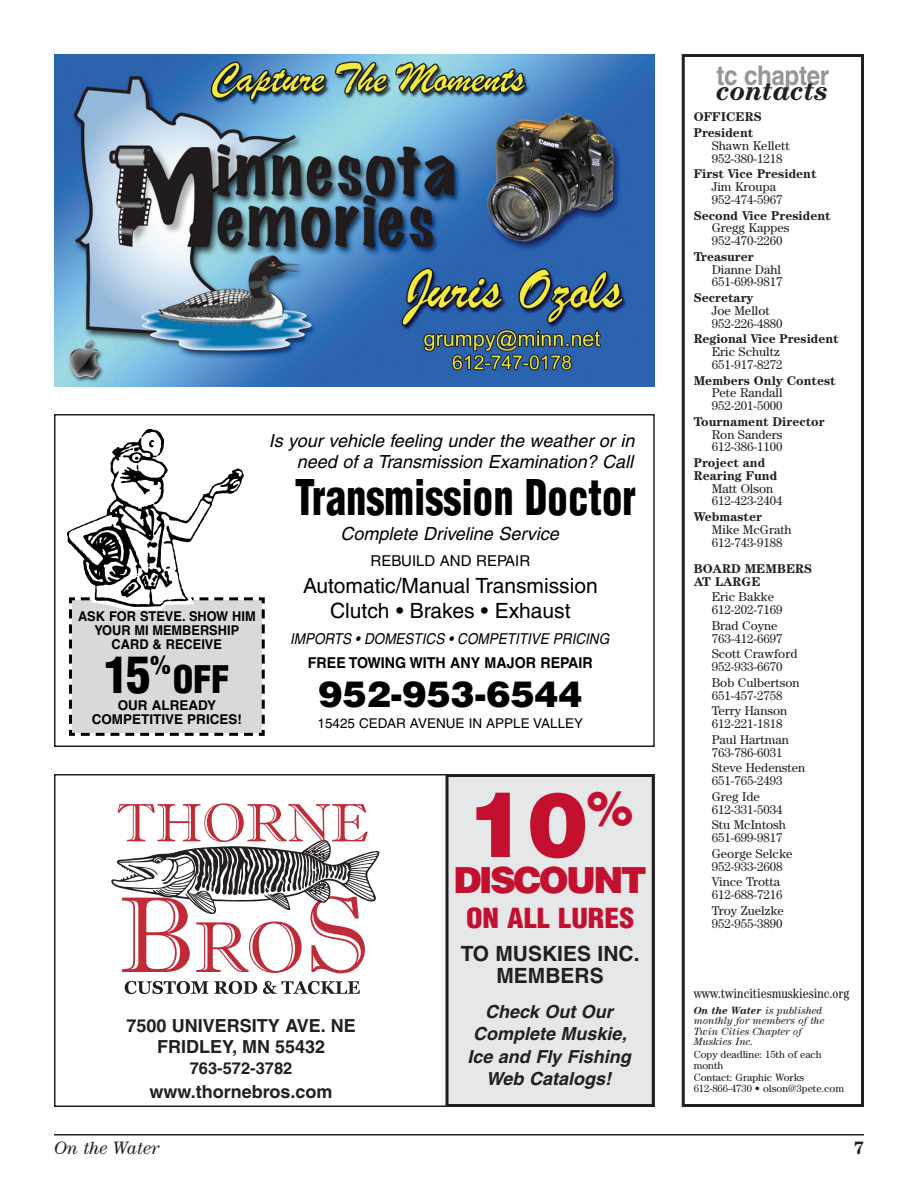
<style>
.page{position:relative;width:918px;height:1188px;background:#fff}
.page>*{position:absolute;margin:0;border:0;box-sizing:border-box;transform-origin:0 0}
.t1{font:900 90px "Helvetica";color:#c3102f}
.t2{font:49.5px "Helvetica Condensed Black+IWQMWX";color:#000}
.t3{font:48px "Helvetica Condensed Black+IWQMWX";color:#000;scale:.85 1}
.t4{font:37.2px "Helvetica Condensed Black+IWQMWX";color:#000}
.t5{font:36px "Helvetica Black+WKYNWI";color:#000}
.t6{font:900 36px "Helvetica";letter-spacing:-.075em;color:#c3102f}
.t7{font:900 condensed 27px "Helvetica";color:#c3102f;scale:1.1 1}
.t8{font:700 27px "Helvetica";letter-spacing:-.015em;color:#939598;scale:.9 1}
.t9{font:italic 700 27px "Century";color:#231f20}
.t10{font:21px/25.5px "Helvetica+KMFJQI";color:#000;text-align:center}
.t11{font:700 21px/22.5px "Helvetica";color:#231f20;text-align:center}
.t12{font:18px/21px "Helvetica Oblique+OUWGUK";color:#000;text-align:right}
.t13{font:italic 700 18px/22.5px "Helvetica";color:#231f20;text-align:center}
.t14{font:700 18px/21px "Helvetica";color:#231f20;text-align:center}
.t15{font:italic 18px "Century";color:#231f20}
.t16{font:700 18px "Century";color:#231f20}
.t17{font:700 16.5px "Helvetica";color:#231f20}
.t18{font:15px "Helvetica Oblique+OUWGUK";color:#000;scale:.9 1}
.t19{font:15px "Helvetica Bold+DJZXDE";color:#000;scale:.95 1}
.t20{font:15px "Helvetica+KMFJQI";color:#000}
.t21{font:13.5px/14.2px "Helvetica Bold+DJZXDE";color:#000;text-align:center;scale:.95 1}
.t22{font:13.5px "Helvetica+KMFJQI";color:#000}
.t23{font:condensed 13.5px "Century";color:#231f20}
.t24{font:13.5px/14.2px "Helvetica Bold+DJZXDE";color:#000;text-align:center}
.t25{font:12.75px/12.8px "Century";color:#231f20}
.t26{font:700 12.75px/12.8px "Century";color:#231f20}
.t27{font:10.5px/10.5px "Century";color:#231f20}
.t28{font:italic 10.5px/10.5px "Century";color:#231f20}
.s1{font-weight:700}
</style>
<div class="page">
<hr style="left:54px;top:1134px;width:810px;height:2px;background:#231f20">
<div style="left:682px;top:54px;width:182px;height:1053px;border:3px solid #231f20"></div>
<div style="left:69px;top:597px;width:196px;height:139px;background:#d9d9d9"></div>
<img style="left:67px;top:428px;width:181px;height:183px">
<div style="left:54px;top:414px;width:601px;height:333px;border:2px solid #231f20"></div>
<svg style="left:111px;top:803px;width:269px;height:170px"></svg>
<svg style="left:125px;top:981px;width:83px;height:13px"></svg>
<svg style="left:214px;top:981px;width:43px;height:13px"></svg>
<svg style="left:263px;top:981px;width:97px;height:13px"></svg>
<div style="left:448px;top:777px;width:204px;height:327px;background:#e6e7e9"></div>
<div style="left:446px;top:774px;width:209px;height:333px;border:3px solid #231f20"></div>
<img style="left:54px;top:54px;width:601px;height:333px">
<p class="t21" style="left:78px;top:610px;width:189px">ASK FOR STEVE. SHOW HIM<br>YOUR MI MEMBERSHIP<br>CARD &amp; RECEIVE</p>
<h2 class="t2" style="left:104px;top:644px;width:68px">15<sup>%</sup></h2>
<h3 class="t4" style="left:173px;top:656px;width:58px">OFF</h3>
<p class="t24" style="left:92px;top:699px;width:152px">OUR ALREADY<br>COMPETITIVE PRICES!</p>
<h3 class="t12" style="left:269px;top:432px;width:367px">Is your vehicle feeling under the weather or in need of a Transmission Examination? Call</h3>
<h3 class="t3" style="left:295px;top:467px;width:403px">Transmission Doctor</h3>
<h3 class="t12" style="left:341px;top:525px;width:220px">Complete Driveline Service</h3>
<p class="t20" style="left:371px;top:555px;width:161px">REBUILD AND REPAIR</p>
<h3 class="t10" style="left:303px;top:575px;width:296px">Automatic/Manual Transmission<br>Clutch • Brakes • Exhaust</h3>
<p class="t18" style="left:290px;top:633px;width:356px">IMPORTS • DOMESTICS • COMPETITIVE PRICING</p>
<p class="t19" style="left:308px;top:657px;width:301px">FREE TOWING WITH ANY MAJOR REPAIR</p>
<h3 class="t5" style="left:318px;top:670px;width:266px">952-953-6544</h3>
<p class="t22" style="left:318px;top:718px;width:267px">15425 CEDAR AVENUE IN APPLE VALLEY</p>
<h3 class="t14" style="left:126px;top:1017px;width:231px">7500 UNIVERSITY AVE. NE<br>FRIDLEY, MN 55432</h3>
<p class="t17" style="left:190px;top:1063px;width:104px">763-572-3782</p>
<h3 class="t14" style="left:150px;top:1083px;width:184px">www.thornebros.com</h3>
<h1 class="t1" style="left:468px;top:792px;width:167px">10<sup>%</sup></h1>
<h3 class="t6" style="left:453px;top:867px;width:195px">DISCOUNT</h3>
<h3 class="t7" style="left:466px;top:907px;width:154px">ON ALL LURES</h3>
<h3 class="t11" style="left:461px;top:944px;width:180px">TO MUSKIES INC.<br>MEMBERS</h3>
<h3 class="t13" style="left:467px;top:1002px;width:168px">Check Out Our<br>Complete Muskie,<br>Ice and Fly Fishing<br>Web Catalogs!</h3>
<h3 class="t8" style="left:716px;top:66px;width:127px">tc chapter</h3>
<h3 class="t9" style="left:717px;top:82px;width:114px">contacts</h3>
<p class="t26" style="left:694px;top:110px;width:70px;line-height:15.8px">OFFICERS<br>President</p>
<p class="t25" style="left:712px;top:140px;width:79px">Shawn Kellett<br>952-380-1218</p>
<p class="t26" style="left:694px;top:169px;width:124px">First Vice President</p>
<p class="t25" style="left:712px;top:182px;width:72px">Jim Kroupa<br>952-474-5967</p>
<p class="t26" style="left:694px;top:210px;width:138px">Second Vice President</p>
<p class="t25" style="left:712px;top:223px;width:79px">Gregg Kappes<br>952-470-2260</p>
<p class="t26" style="left:694px;top:251px;width:61px">Treasurer</p>
<p class="t25" style="left:712px;top:264px;width:72px">Dianne Dahl<br>651-699-9817</p>
<p class="t26" style="left:694px;top:293px;width:61px">Secretary</p>
<p class="t25" style="left:712px;top:305px;width:72px">Joe Mellot<br>952-226-4880</p>
<p class="t26" style="left:694px;top:334px;width:146px">Regional Vice President</p>
<p class="t25" style="left:712px;top:347px;width:72px">Eric Schultz<br>651-917-8272</p>
<p class="t26" style="left:694px;top:375px;width:143px">Members Only Contest</p>
<p class="t25" style="left:712px;top:388px;width:72px">Pete Randall<br>952-201-5000</p>
<p class="t26" style="left:694px;top:416px;width:133px">Tournament Director</p>
<p class="t25" style="left:712px;top:429px;width:72px">Ron Sanders<br>612-386-1100</p>
<p class="t26" style="left:694px;top:458px;width:85px">Project and<br>Rearing Fund</p>
<p class="t25" style="left:712px;top:483px;width:72px">Matt Olson<br>612-423-2404</p>
<p class="t26" style="left:694px;top:512px;width:70px">Webmaster</p>
<p class="t25" style="left:712px;top:524px;width:81px">Mike McGrath<br>612-743-9188</p>
<p class="t26" style="left:694px;top:563px;width:120px">BOARD MEMBERS<br>AT LARGE</p>
<p class="t25" style="left:712px;top:592px;width:72px">Eric Bakke<br>612-202-7169</p>
<p class="t25" style="left:712px;top:620px;width:72px">Brad Coyne<br>763-412-6697</p>
<p class="t25" style="left:712px;top:649px;width:87px">Scott Crawford<br>952-933-6670</p>
<p class="t25" style="left:712px;top:677px;width:89px">Bob Culbertson<br>651-457-2758</p>
<p class="t25" style="left:712px;top:706px;width:77px">Terry Hanson<br>612-221-1818</p>
<p class="t25" style="left:712px;top:734px;width:79px">Paul Hartman<br>763-786-6031</p>
<p class="t25" style="left:712px;top:763px;width:95px">Steve Hedensten<br>651-765-2493</p>
<p class="t25" style="left:712px;top:791px;width:72px">Greg Ide<br>612-331-5034</p>
<p class="t25" style="left:712px;top:820px;width:76px">Stu McIntosh<br>651-699-9817</p>
<p class="t25" style="left:712px;top:848px;width:82px">George Selcke<br>952-933-2608</p>
<p class="t25" style="left:712px;top:877px;width:72px">Vince Trotta<br>612-688-7216</p>
<p class="t25" style="left:712px;top:905px;width:74px">Troy Zuelzke<br>952-955-3890</p>
<p class="t23" style="left:694px;top:989px;width:157px">www.twincitiesmuskiesinc.org</p>
<p class="t28" style="left:694px;top:1006px;width:132px"><span class="s1">On the Water</span> is published monthly for members of the<br>Twin Cities Chapter of<br>Muskies Inc.</p>
<p class="t27" style="left:694px;top:1050px;width:129px">Copy deadline: 15th of each month</p>
<p class="t27" style="left:694px;top:1073px;width:152px">Contact: Graphic Works<br>612-866-4730 • olson@3pete.com</p>
<h3 class="t15" style="left:54px;top:1141px;width:107px">On the Water</h3>
<h3 class="t16" style="left:854px;top:1141px;width:12px">7</h3>
</div>
